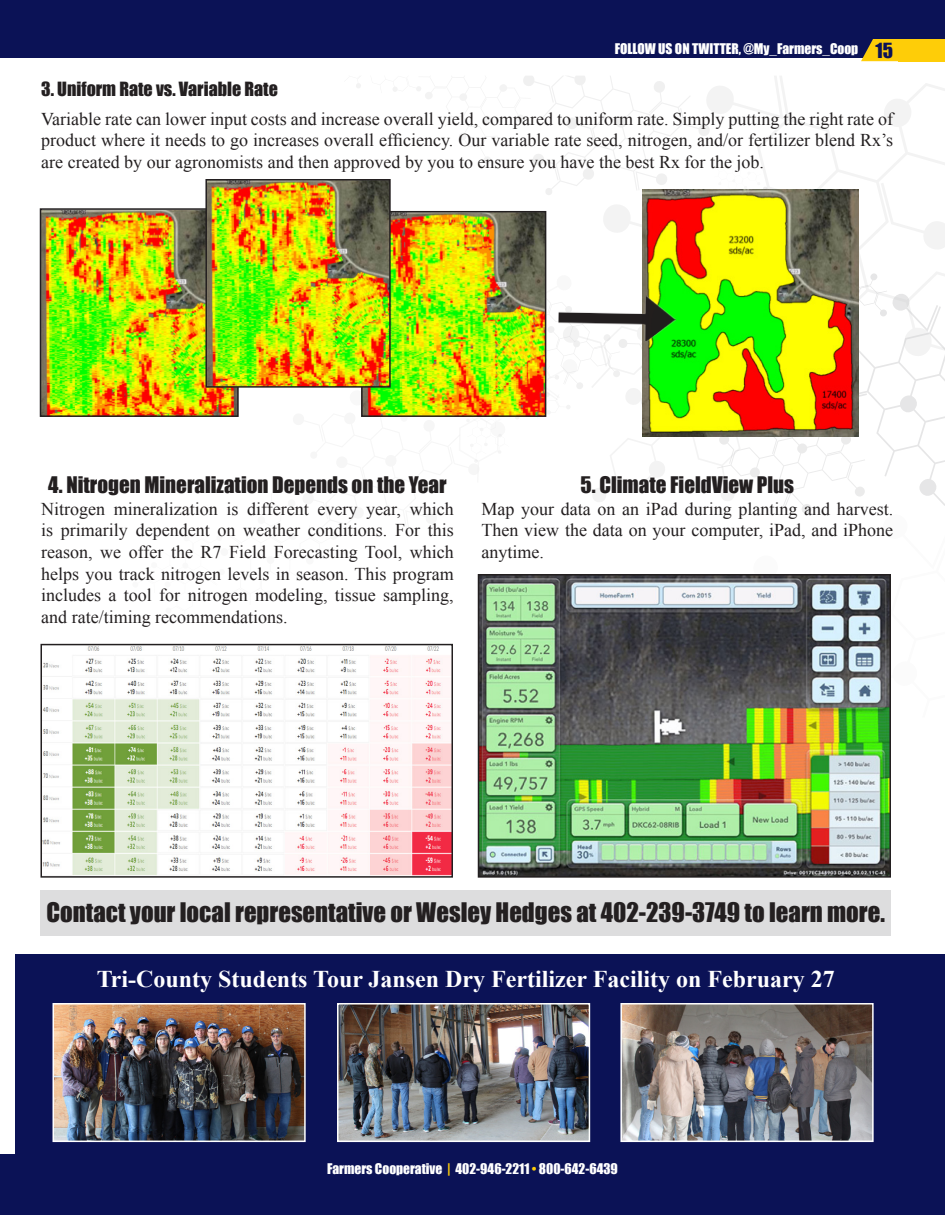
<style>
.page{position:relative;width:945px;height:1215px;background:#fff}
.page>*{position:absolute;margin:0;border:0;box-sizing:border-box;transform-origin:0 0}
.t1{font:24.75px "Impact";color:#231f20}
.t2{font:700 24px "Times New Roman";color:#fff}
.t3{font:21px "Impact";color:#231f20}
.t4{font:19.2px "Impact";color:#0b1256}
.t5{font:18px/21.6px "Times New Roman";color:#231f20;text-align:justify}
.t6{font:18px "Impact";color:#231f20}
.t7{font:13.5px "Impact";color:#fff}
.s1{color:#fecd08}
</style>
<div class="page">
<div style="left:16px;top:954px;width:929px;height:221px;background:#0b1256"></div>
<div style="left:0;top:1154px;width:14px;height:61px;background:#0b1256"></div>
<div style="left:14px;top:1154px;width:931px;height:61px;background:#0b1256"></div>
<div style="left:0;top:0;width:14px;height:58px;background:#0b1256"></div>
<div style="left:14px;top:0;width:931px;height:58px;background:#0b1256"></div>
<svg style="left:861px;top:39px;width:38px;height:22px"></svg>
<div style="left:899px;top:39px;width:46px;height:22px;background:#fecd08"></div>
<svg style="left:132px;top:76px;width:813px;height:642px"></svg>
<img style="left:43px;top:211px;width:193px;height:203px">
<div style="left:40px;top:208px;width:199px;height:209px;border:2px solid #231f20"></div>
<img style="left:364px;top:214px;width:179px;height:200px">
<div style="left:361px;top:211px;width:185px;height:206px;border:2px solid #231f20"></div>
<img style="left:643px;top:189px;width:216px;height:247px">
<img style="left:208px;top:182px;width:180px;height:203px">
<div style="left:205px;top:179px;width:186px;height:209px;border:2px solid #231f20"></div>
<img style="left:558px;top:294px;width:118px;height:47px">
<img style="left:43px;top:647px;width:407px;height:228px">
<div style="left:40px;top:644px;width:413px;height:234px;border:2px solid #231f20"></div>
<img style="left:481px;top:577px;width:407px;height:298px">
<div style="left:478px;top:574px;width:413px;height:304px;border:2px solid #231f20"></div>
<div style="left:40px;top:890px;width:851px;height:46px;background:#ddddde"></div>
<img style="left:56px;top:1006px;width:247px;height:133px">
<div style="left:53px;top:1003px;width:253px;height:139px;border:2px solid #fff"></div>
<img style="left:340px;top:1006px;width:247px;height:133px">
<div style="left:337px;top:1003px;width:253px;height:139px;border:2px solid #fff"></div>
<img style="left:623px;top:1006px;width:248px;height:133px">
<div style="left:620px;top:1003px;width:254px;height:139px;border:2px solid #fff"></div>
<p class="t7" style="left:615px;top:38px;width:245px">FOLLOW US ON TWITTER, @My_Farmers_Coop</p>
<p class="t4" style="left:876px;top:35px;width:19px">15</p>
<p class="t6" style="left:41px;top:75px;width:238px">3. Uniform Rate vs. Variable Rate</p>
<p class="t5" style="left:41px;top:108px;width:854px">Variable rate can lower input costs and increase overall yield, compared to uniform rate. Simply putting the right rate of product where it needs to go increases overall efficiency. Our variable rate seed, nitrogen, and/or fertilizer blend Rx’s are created by our agronomists and then approved by you to ensure you have the best Rx for the job.</p>
<p class="t3" style="left:48px;top:469px;width:400px">4. Nitrogen Mineralization Depends on the Year</p>
<p class="t5" style="left:41px;top:498px;width:414px">Nitrogen mineralization is different every year, which is primarily dependent on weather conditions. For this reason, we offer the R7 Field Forecasting Tool, which helps you track nitrogen levels in season. This program includes a tool for nitrogen modeling, tissue sampling, and rate/timing recommendations.</p>
<p class="t3" style="left:581px;top:469px;width:215px">5. Climate FieldView Plus</p>
<p class="t5" style="left:482px;top:498px;width:413px">Map your data on an iPad during planting and harvest.<br>Then view the data on your computer, iPad, and iPhone anytime.</p>
<p class="t1" style="left:46px;top:893px;width:840px">Contact your local representative or Wesley Hedges at 402-239-3749 to learn more.</p>
<p class="t2" style="left:97px;top:962px;width:740px">Tri-County Students Tour Jansen Dry Fertilizer Facility on February 27</p>
<p class="t7" style="left:327px;top:1158px;width:292px">Farmers Cooperative <span class="s1">|</span> 402-946-2211 <span class="s1">•</span> 800-642-6439</p>
</div>
